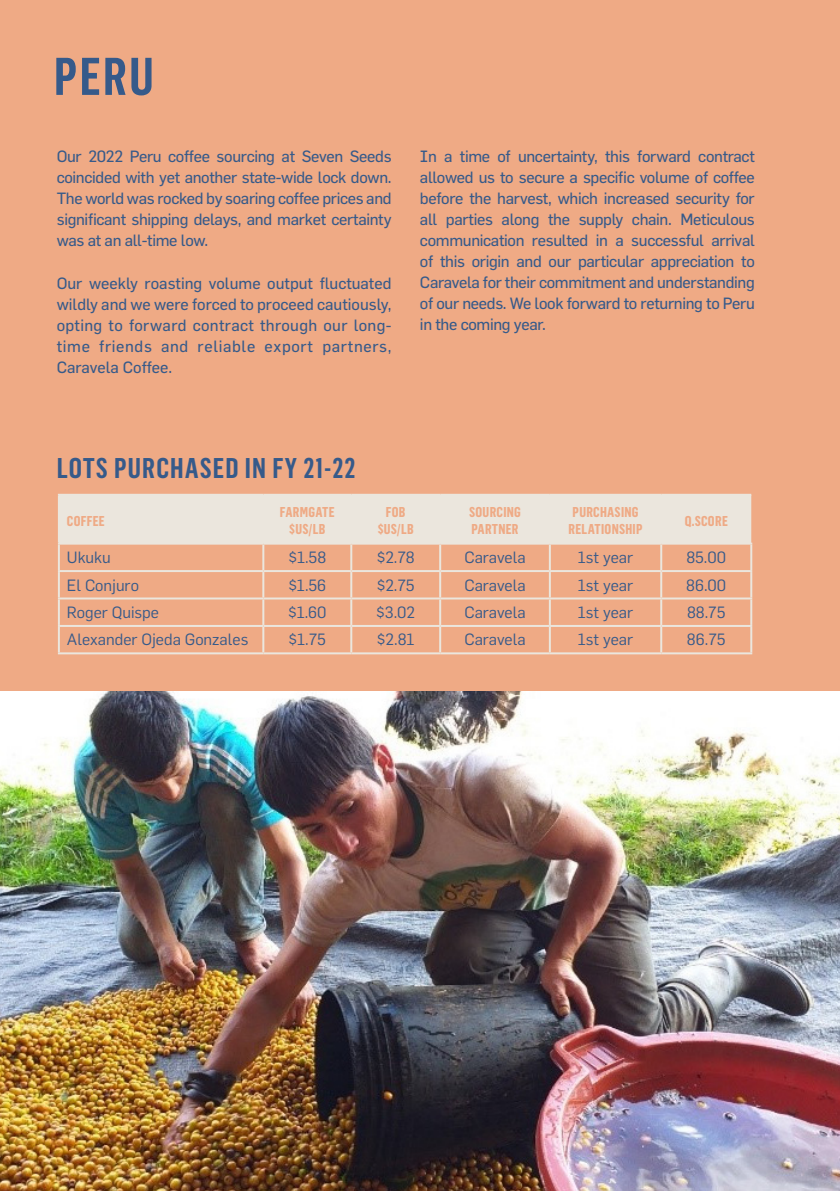
<style>
.page{position:relative;width:840px;height:1191px;background:#fff}
.page>*{position:absolute;margin:0;border:0;box-sizing:border-box;transform-origin:0 0}
.t1{font:600 52px "Flama Condensed";color:#365a8a}
.t2{font:600 28px "Flama Condensed";letter-spacing:.04em;color:#365a8a}
.t3{font:16px/21px "Flama Basic";letter-spacing:-.02em;color:#365a8a;text-align:justify}
.t4{font:16px "Flama";color:#365a8a}
.t5{font:700 14px/16.8px "Flama Condensed";letter-spacing:.02em;color:#efaa85;text-align:center}
</style>
<div class="page">
<div style="left:0;top:0;width:839px;height:1191px;background:#efaa85"></div>
<div style="left:60px;top:496px;width:690px;height:46px;background:#ebe6dd"></div>
<hr style="left:262px;top:496px;width:2px;height:46px;background:#ebe6dd">
<hr style="left:58px;top:544px;width:2px;height:26px;background:#ebe6dd">
<hr style="left:749px;top:544px;width:2px;height:26px;background:#ebe6dd">
<hr style="left:58px;top:570px;width:205px;height:2px;background:#ebe6dd">
<hr style="left:58px;top:572px;width:2px;height:25px;background:#ebe6dd">
<hr style="left:263px;top:570px;width:88px;height:2px;background:#ebe6dd">
<hr style="left:351px;top:570px;width:89px;height:2px;background:#ebe6dd">
<hr style="left:440px;top:570px;width:109px;height:2px;background:#ebe6dd">
<hr style="left:549px;top:570px;width:112px;height:2px;background:#ebe6dd">
<hr style="left:661px;top:570px;width:90px;height:2px;background:#ebe6dd">
<hr style="left:749px;top:572px;width:2px;height:25px;background:#ebe6dd">
<hr style="left:58px;top:597px;width:205px;height:2px;background:#ebe6dd">
<hr style="left:58px;top:599px;width:2px;height:26px;background:#ebe6dd">
<hr style="left:263px;top:597px;width:88px;height:2px;background:#ebe6dd">
<hr style="left:351px;top:597px;width:89px;height:2px;background:#ebe6dd">
<hr style="left:440px;top:597px;width:109px;height:2px;background:#ebe6dd">
<hr style="left:549px;top:597px;width:112px;height:2px;background:#ebe6dd">
<hr style="left:661px;top:597px;width:90px;height:2px;background:#ebe6dd">
<hr style="left:749px;top:599px;width:2px;height:26px;background:#ebe6dd">
<hr style="left:58px;top:625px;width:205px;height:2px;background:#ebe6dd">
<hr style="left:58px;top:627px;width:2px;height:25px;background:#ebe6dd">
<hr style="left:263px;top:625px;width:88px;height:2px;background:#ebe6dd">
<hr style="left:351px;top:625px;width:89px;height:2px;background:#ebe6dd">
<hr style="left:440px;top:625px;width:109px;height:2px;background:#ebe6dd">
<hr style="left:549px;top:625px;width:112px;height:2px;background:#ebe6dd">
<hr style="left:661px;top:625px;width:90px;height:2px;background:#ebe6dd">
<hr style="left:749px;top:627px;width:2px;height:25px;background:#ebe6dd">
<hr style="left:58px;top:652px;width:205px;height:2px;background:#ebe6dd">
<hr style="left:661px;top:652px;width:90px;height:2px;background:#ebe6dd">
<hr style="left:262px;top:544px;width:2px;height:26px;background:#ebe6dd">
<hr style="left:262px;top:572px;width:2px;height:25px;background:#ebe6dd">
<hr style="left:262px;top:599px;width:2px;height:26px;background:#ebe6dd">
<hr style="left:262px;top:627px;width:2px;height:25px;background:#ebe6dd">
<hr style="left:263px;top:652px;width:88px;height:2px;background:#ebe6dd">
<hr style="left:350px;top:544px;width:2px;height:26px;background:#ebe6dd">
<hr style="left:350px;top:572px;width:2px;height:25px;background:#ebe6dd">
<hr style="left:350px;top:599px;width:2px;height:26px;background:#ebe6dd">
<hr style="left:350px;top:627px;width:2px;height:25px;background:#ebe6dd">
<hr style="left:351px;top:652px;width:89px;height:2px;background:#ebe6dd">
<hr style="left:439px;top:544px;width:2px;height:26px;background:#ebe6dd">
<hr style="left:439px;top:572px;width:2px;height:25px;background:#ebe6dd">
<hr style="left:439px;top:599px;width:2px;height:26px;background:#ebe6dd">
<hr style="left:439px;top:627px;width:2px;height:25px;background:#ebe6dd">
<hr style="left:440px;top:652px;width:109px;height:2px;background:#ebe6dd">
<hr style="left:548px;top:544px;width:2px;height:26px;background:#ebe6dd">
<hr style="left:660px;top:544px;width:2px;height:26px;background:#ebe6dd">
<hr style="left:548px;top:572px;width:2px;height:25px;background:#ebe6dd">
<hr style="left:660px;top:572px;width:2px;height:25px;background:#ebe6dd">
<hr style="left:548px;top:599px;width:2px;height:26px;background:#ebe6dd">
<hr style="left:660px;top:599px;width:2px;height:26px;background:#ebe6dd">
<hr style="left:548px;top:627px;width:2px;height:25px;background:#ebe6dd">
<hr style="left:660px;top:627px;width:2px;height:25px;background:#ebe6dd">
<hr style="left:549px;top:652px;width:112px;height:2px;background:#ebe6dd">
<hr style="left:58px;top:494px;width:205px;height:2px;background:#ebe6dd">
<hr style="left:58px;top:496px;width:2px;height:46px;background:#ebe6dd">
<hr style="left:263px;top:494px;width:88px;height:2px;background:#ebe6dd">
<hr style="left:351px;top:494px;width:89px;height:2px;background:#ebe6dd">
<hr style="left:440px;top:494px;width:109px;height:2px;background:#ebe6dd">
<hr style="left:549px;top:494px;width:112px;height:2px;background:#ebe6dd">
<hr style="left:661px;top:494px;width:89px;height:2px;background:#ebe6dd">
<hr style="left:58px;top:542px;width:205px;height:2px;background:#ebe6dd">
<hr style="left:263px;top:542px;width:88px;height:2px;background:#ebe6dd">
<hr style="left:351px;top:542px;width:89px;height:2px;background:#ebe6dd">
<hr style="left:440px;top:542px;width:109px;height:2px;background:#ebe6dd">
<hr style="left:549px;top:542px;width:112px;height:2px;background:#ebe6dd">
<hr style="left:661px;top:542px;width:90px;height:2px;background:#ebe6dd">
<img style="left:0;top:692px;width:839px;height:499px">
<p class="t1" style="left:54px;top:44px;width:101px">PERU</p>
<p class="t3" style="left:57px;top:145px;width:336px">Our 2022 Peru coffee sourcing at Seven Seeds coincided with yet another state-wide lock down.<br>The world was rocked by soaring coffee prices and significant shipping delays, and market certainty was at an all-time low.</p>
<p class="t3" style="left:57px;top:273px;width:336px">Our weekly roasting volume output fluctuated wildly and we were forced to proceed cautiously, opting to forward contract through our long&shy;time friends and reliable export partners, Caravela Coffee.</p>
<p class="t3" style="left:420px;top:145px;width:336px">In a time of uncertainty, this forward contract allowed us to secure a specific volume of coffee before the harvest, which increased security for all parties along the supply chain. Meticulous communication resulted in a successful arrival of this origin and our particular appreciation to Caravela for their commitment and understanding of our needs. We look forward to returning to Peru in the coming year.</p>
<p class="t2" style="left:57px;top:451px;width:300px">LOTS PURCHASED IN FY 21-22</p>
<p class="t5" style="left:67px;top:512px;width:39px">COFFEE</p>
<p class="t5" style="left:280px;top:503px;width:56px">FARMGATE $US/LB</p>
<p class="t5" style="left:377px;top:503px;width:38px">FOB $US/LB</p>
<p class="t5" style="left:469px;top:503px;width:53px;text-align:left">SOURCING<br>PARTNER</p>
<p class="t5" style="left:568px;top:503px;width:76px;text-align:left">PURCHASING<br>RELATIONSHIP</p>
<p class="t5" style="left:684px;top:512px;width:45px">Q.SCORE</p>
<p class="t4" style="left:67px;top:548px;width:45px">Ukuku</p>
<p class="t4" style="left:288px;top:548px;width:39px">$1.58</p>
<p class="t4" style="left:376px;top:548px;width:40px">$2.78</p>
<p class="t4" style="left:464px;top:548px;width:63px">Caravela</p>
<p class="t4" style="left:577px;top:548px;width:57px">1st year</p>
<p class="t4" style="left:686px;top:548px;width:41px">85.00</p>
<p class="t4" style="left:67px;top:575px;width:73px">El Conjuro</p>
<p class="t4" style="left:288px;top:575px;width:39px">$1.56</p>
<p class="t4" style="left:376px;top:575px;width:39px">$2.75</p>
<p class="t4" style="left:464px;top:575px;width:63px">Caravela</p>
<p class="t4" style="left:577px;top:575px;width:57px">1st year</p>
<p class="t4" style="left:685px;top:575px;width:42px">86.00</p>
<p class="t4" style="left:67px;top:603px;width:94px">Roger Quispe</p>
<p class="t4" style="left:288px;top:603px;width:40px">$1.60</p>
<p class="t4" style="left:376px;top:603px;width:40px">$3.02</p>
<p class="t4" style="left:464px;top:603px;width:63px">Caravela</p>
<p class="t4" style="left:577px;top:603px;width:57px">1st year</p>
<p class="t4" style="left:686px;top:603px;width:40px">88.75</p>
<p class="t4" style="left:67px;top:630px;width:183px">Alexander Ojeda Gonzales</p>
<p class="t4" style="left:288px;top:630px;width:39px">$1.75</p>
<p class="t4" style="left:377px;top:630px;width:39px">$2.81</p>
<p class="t4" style="left:464px;top:630px;width:63px">Caravela</p>
<p class="t4" style="left:577px;top:630px;width:57px">1st year</p>
<p class="t4" style="left:686px;top:630px;width:40px">86.75</p>
</div>
